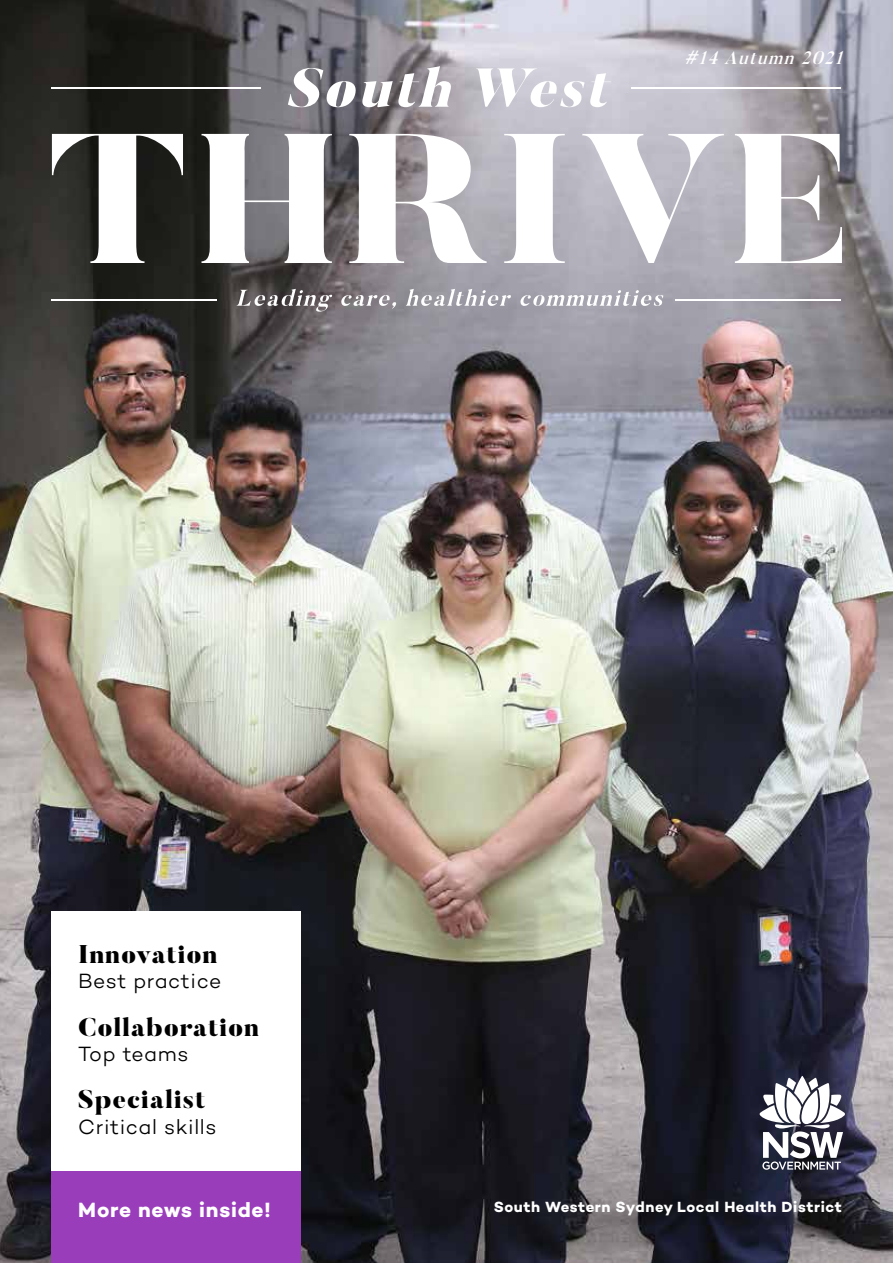
<style>
.page{position:relative;width:893px;height:1263px;background:#fff}
.page>*{position:absolute;margin:0;border:0;box-sizing:border-box;transform-origin:0 0}
.t1{font:900 25.5px "Butler";letter-spacing:.03em;color:#000}
.t2{font:21px "Campton Light DEMO";letter-spacing:.025em;color:#000}
.t3{font:21px "Campton Bold DEMO";letter-spacing:.035em;color:#fff}
.t4{font:italic 500 18px "Butler";color:#fff}
.t5{font:15px "Campton Bold DEMO";letter-spacing:.04em;color:#fff}
</style>
<div class="page">
<img style="left:0;top:0;width:893px;height:1263px">
<div style="left:51px;top:911px;width:249px;height:352px;background:#fff"></div>
<svg style="left:760px;top:1076px;width:85px;height:94px"></svg>
<div style="left:51px;top:1171px;width:249px;height:92px;background:#993dbb"></div>
<svg style="left:52px;top:134px;width:131px;height:129px"></svg>
<svg style="left:202px;top:134px;width:130px;height:129px"></svg>
<svg style="left:349px;top:134px;width:138px;height:129px"></svg>
<svg style="left:504px;top:134px;width:61px;height:129px"></svg>
<svg style="left:582px;top:134px;width:142px;height:129px"></svg>
<svg style="left:735px;top:134px;width:107px;height:129px"></svg>
<svg style="left:237px;top:289px;width:95px;height:23px;background:#767172"></svg>
<svg style="left:341px;top:295px;width:56px;height:14px"></svg>
<svg style="left:406px;top:289px;width:105px;height:17px"></svg>
<svg style="left:520px;top:290px;width:143px;height:16px"></svg>
<hr style="left:675px;top:299px;width:166px;height:1px;background:#fff">
<hr style="left:51px;top:299px;width:166px;height:1px;background:#fff">
<svg style="left:288px;top:66px;width:164px;height:41px"></svg>
<svg style="left:476px;top:68px;width:135px;height:39px"></svg>
<hr style="left:631px;top:87px;width:210px;height:1px;background:#fff">
<hr style="left:51px;top:87px;width:210px;height:1px;background:#fff">
<p class="t4" style="left:684px;top:47px;width:166px">#14 Autumn 2021</p>
<h1 class="t1" style="left:78px;top:938px;width:141px">Innovation</h1>
<h2 class="t2" style="left:78px;top:970px;width:145px">Best practice</h2>
<h1 class="t1" style="left:78px;top:1010px;width:182px">Collaboration</h1>
<h2 class="t2" style="left:78px;top:1043px;width:112px">Top teams</h2>
<h1 class="t1" style="left:78px;top:1083px;width:128px">Specialist</h1>
<h2 class="t2" style="left:78px;top:1115px;width:140px">Critical skills</h2>
<h2 class="t3" style="left:78px;top:1197px;width:194px">More news inside!</h2>
<p class="t5" style="left:494px;top:1198px;width:350px">South Western Sydney Local Health District</p>
</div>
